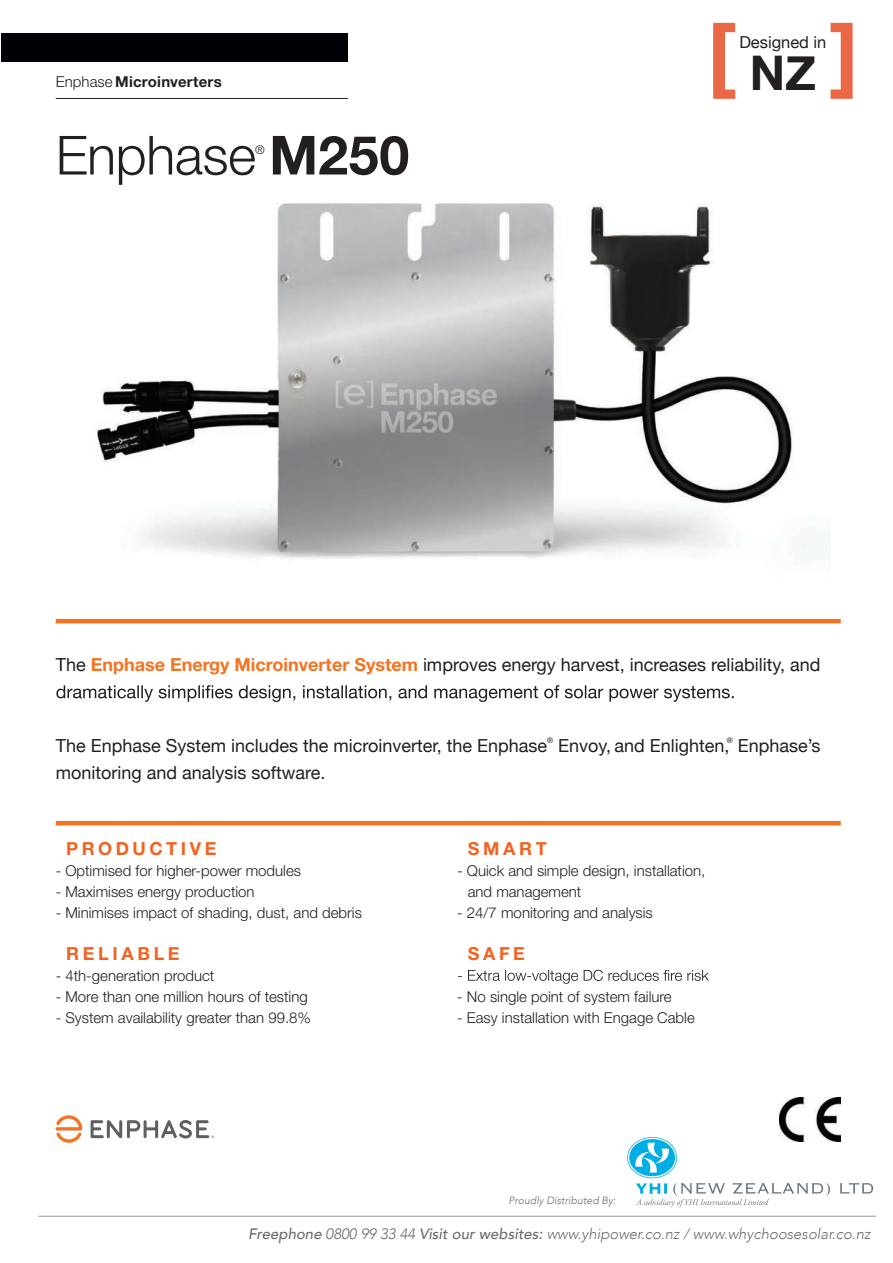
<style>
.page{position:relative;width:893px;height:1263px;background:#fff}
.page>*{position:absolute;margin:0;border:0;box-sizing:border-box;transform-origin:0 0}
.t1{font:300 54px "Helvetica Neue";letter-spacing:-.01em;color:#231f20}
.t2{font:700 47.7px "Helvetica Neue";color:#231f20}
.t3{font:18px "Helvetica Neue";color:#231f20}
.t4{font:700 18px "Helvetica Neue";letter-spacing:.2em;color:#f26221}
.t5{font:16.5px "Helvetica Neue";color:#231f20}
.t6{font:300 15px/21px "Helvetica Neue";color:#231f20}
.t7{font:italic 300 15px "Avenir";color:#6c6d70}
.t8{font:700 15px "Helvetica Neue";letter-spacing:.015em;color:#231f20}
.t9{font:300 12px "Helvetica Neue";color:#231f20}
.t10{font:italic 300 10.5px "Avenir";color:#6c6d70}
.t11{font:7.5px "Helvetica Neue";color:#231f20}
.s1{font-weight:300}
.s2{font-weight:700}
.s3{font-weight:700;color:#f47321}
.s4{font-weight:500}
</style>
<div class="page">
<svg style="left:627px;top:1137px;width:50px;height:41px"></svg>
<svg style="left:628px;top:1138px;width:48px;height:39px"></svg>
<svg style="left:629px;top:1139px;width:46px;height:37px"></svg>
<svg style="left:633px;top:1143px;width:38px;height:29px"></svg>
<svg style="left:840px;top:1183px;width:33px;height:11px"></svg>
<svg style="left:636px;top:1183px;width:194px;height:24px"></svg>
<hr style="left:38px;top:1216px;width:838px;height:1px;background:#939598">
<img style="left:68px;top:89px;width:738px;height:470px">
<div style="left:2px;top:33px;width:346px;height:29px;background:#000006"></div>
<hr style="left:56px;top:98px;width:292px;height:1px;background:#231f20">
<hr style="left:56px;top:619px;width:785px;height:4px;background:#f47321">
<hr style="left:56px;top:821px;width:785px;height:4px;background:#f47321">
<img style="left:779px;top:1098px;width:62px;height:44px">
<svg style="left:458px;top:970px;width:251px;height:14px"></svg>
<svg style="left:56px;top:685px;width:678px;height:17px"></svg>
<svg style="left:56px;top:1115px;width:26px;height:28px"></svg>
<svg style="left:91px;top:1120px;width:123px;height:18px"></svg>
<svg style="left:713px;top:23px;width:22px;height:76px"></svg>
<svg style="left:831px;top:23px;width:22px;height:76px"></svg>
<p class="t8" style="left:56px;top:72px;width:168px"><span class="s1">Enphase</span> Microinverters</p>
<h1 class="t1" style="left:56px;top:122px;width:355px">Enphase <span class="s2">M250</span></h1>
<p class="t9" style="left:255px;top:142px;width:11px">®</p>
<p class="t5" style="left:739px;top:30px;width:89px">Designed in</p>
<h2 class="t2" style="left:750px;top:35px;width:68px">NZ</h2>
<p class="t3" style="left:56px;top:652px;width:766px">The <span class="s3">Enphase Energy Microinverter System</span> improves energy harvest, increases reliability, and</p>
<p class="t3" style="left:56px;top:733px;width:493px">The Enphase System includes the microinverter, the Enphase</p>
<p class="t11" style="left:547px;top:735px;width:7px">®</p>
<p class="t3" style="left:558px;top:733px;width:173px">Envoy, and Enlighten,</p>
<p class="t11" style="left:727px;top:735px;width:7px">®</p>
<p class="t3" style="left:738px;top:733px;width:84px">Enphase’s</p>
<p class="t3" style="left:56px;top:760px;width:271px">monitoring and analysis software.</p>
<p class="t4" style="left:66px;top:838px;width:152px">PRODUCTIVE</p>
<p class="t6" style="left:56px;top:860px;width:247px">- Optimised for higher-power modules</p>
<p class="t6" style="left:56px;top:881px;width:200px">- Maximises energy production</p>
<p class="t6" style="left:56px;top:902px;width:308px">- Minimises impact of shading, dust, and debris</p>
<p class="t4" style="left:66px;top:942px;width:115px">RELIABLE</p>
<p class="t6" style="left:56px;top:964px;width:160px">- 4th-generation product</p>
<p class="t6" style="left:56px;top:985px;width:253px">- More than one million hours of testing</p>
<p class="t6" style="left:56px;top:1006px;width:257px">- System availability greater than 99.8%</p>
<p class="t4" style="left:468px;top:838px;width:81px">SMART</p>
<p class="t6" style="left:468px;top:860px;width:239px;text-indent:-10px">- Quick and simple design, installation, and management</p>
<p class="t6" style="left:457px;top:902px;width:197px">- 24/7 monitoring and analysis</p>
<p class="t4" style="left:468px;top:942px;width:59px">SAFE</p>
<p class="t6" style="left:457px;top:985px;width:216px">- No single point of system failure</p>
<p class="t6" style="left:457px;top:1006px;width:239px">- Easy installation with Engage Cable</p>
<p class="t10" style="left:508px;top:1194px;width:109px">Proudly Distributed By:</p>
<p class="t7" style="left:248px;top:1225px;width:624px"><span class="s4">Freephone</span> 0800 99 33 44 <span class="s4">Visit our websites:</span> www.yhipower.co.nz / www.whychoosesolar.co.nz</p>
</div>
